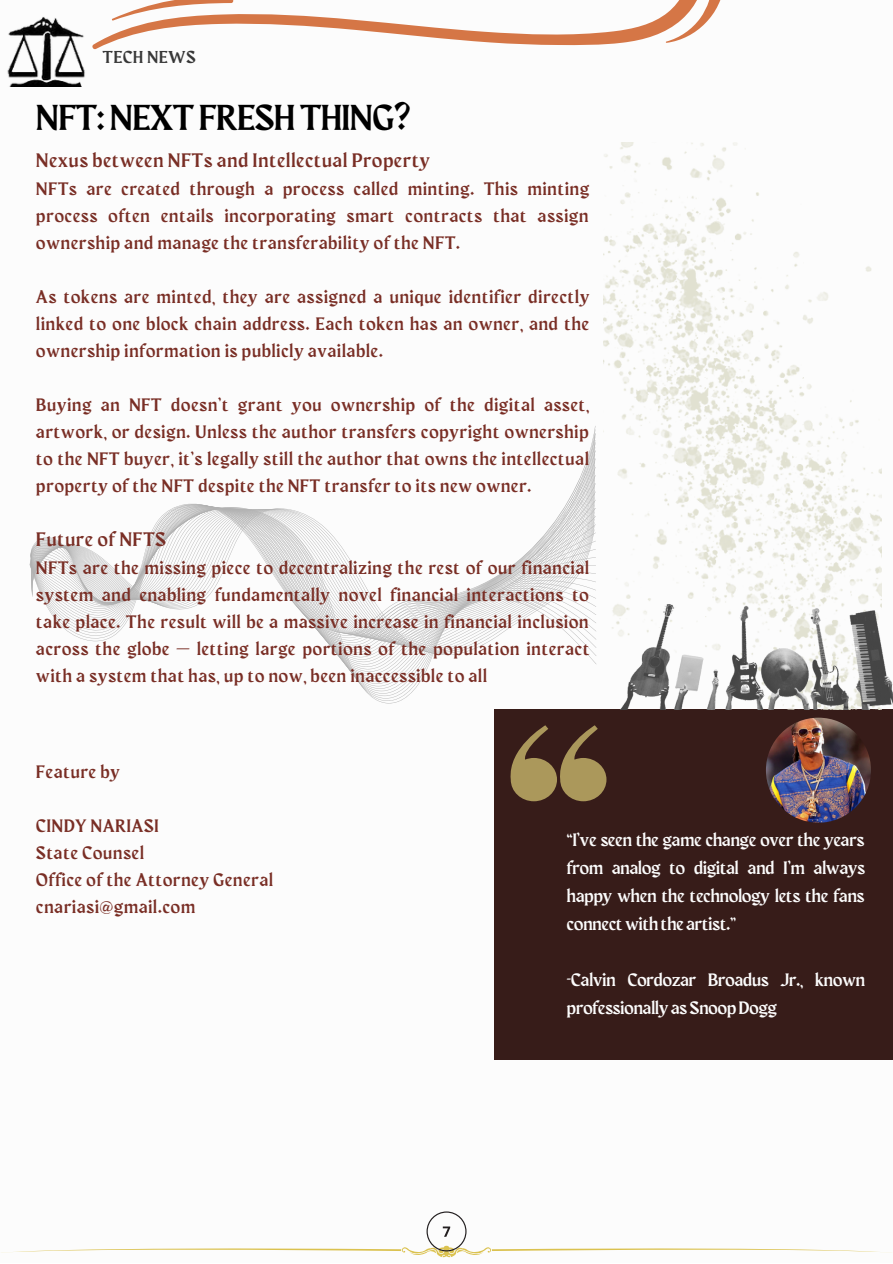
<style>
.page{position:relative;width:893px;height:1264px;background:#fff}
.page>*{position:absolute;margin:0;border:0;box-sizing:border-box;transform-origin:0 0}
.t1{font:36px "Maragsa Display";color:#000}
.t2{font:19.5px "Maragsa Display";letter-spacing:.05em;color:#792e25}
.t3{font:18px/27px "Maragsa Display";letter-spacing:.05em;color:#792e25;text-align:justify}
.t4{font:18px/28px "Maragsa Display";color:#fcfcfc;text-align:justify}
.t5{font:17.25px "Maragsa Display";letter-spacing:.05em;color:#373737}
</style>
<div class="page">
<svg style="left:30px;top:507px;width:550px;height:196px"></svg>
<img style="left:7px;top:16px;width:78px;height:70px">
<svg style="left:92px;top:0;width:629px;height:50px"></svg>
<svg style="left:524px;top:1059px;width:66px;height:1px"></svg>
<div style="left:494px;top:709px;width:398px;height:350px;background:#371c19"></div>
<img style="left:765px;top:717px;width:105px;height:105px;border-radius:50%">
<img style="left:603px;top:142px;width:269px;height:301px">
<img style="left:580px;top:443px;width:312px;height:266px">
<svg style="left:510px;top:725px;width:96px;height:76px"></svg>
<svg style="left:1px;top:1211px;width:891px;height:47px"></svg>
<p class="t5" style="left:103px;top:50px;width:94px">TECH NEWS</p>
<p class="t1" style="left:36px;top:102px;width:375px">NFT:NEXT FRESH THING?</p>
<p class="t2" style="left:36px;top:152px;width:395px">Nexus between NFTs and Intellectual Property</p>
<p class="t3" style="left:36px;top:177px;width:554px">NFTs are created through a process called minting. This minting process often entails incorporating smart contracts that assign ownership and manage the transferability of the NFT.</p>
<p class="t3" style="left:36px;top:284px;width:554px">As tokens are minted, they are assigned a unique identifier directly linked to one block chain address. Each token has an owner, and the ownership information is publicly available.</p>
<p class="t3" style="left:36px;top:392px;width:554px">Buying an NFT doesn’t grant you ownership of the digital asset, artwork, or design. Unless the author transfers copyright ownership to the NFT buyer, it’s legally still the author that owns the intellectual property of the NFT despite the NFT transfer to its new owner.</p>
<p class="t2" style="left:36px;top:530px;width:131px">Future of NFTS</p>
<p class="t3" style="left:36px;top:555px;width:554px">NFTs are the missing piece to decentralizing the rest of our financial system and enabling fundamentally novel financial interactions to take place. The result will be a massive increase in financial inclusion across the globe — letting large portions of the population interact with a system that has, up to now, been inaccessible to all</p>
<p class="t3" style="left:36px;top:760px;width:85px">Feature by</p>
<p class="t3" style="left:36px;top:814px;width:124px">CINDY NARIASI</p>
<p class="t3" style="left:36px;top:841px;width:109px">State Counsel</p>
<p class="t3" style="left:36px;top:868px;width:238px">Office of the Attorney General</p>
<p class="t3" style="left:36px;top:895px;width:160px">cnariasi@gmail.com</p>
<p class="t4" style="left:567px;top:826px;width:299px">“I’ve seen the game change over the years from analog to digital and I’m always happy when the technology lets the fans connectwith the artist.”</p>
<p class="t4" style="left:567px;top:967px;width:300px">-Calvin Cordozar Broadus Jr., known professionally as Snoop Dogg</p>
</div>
